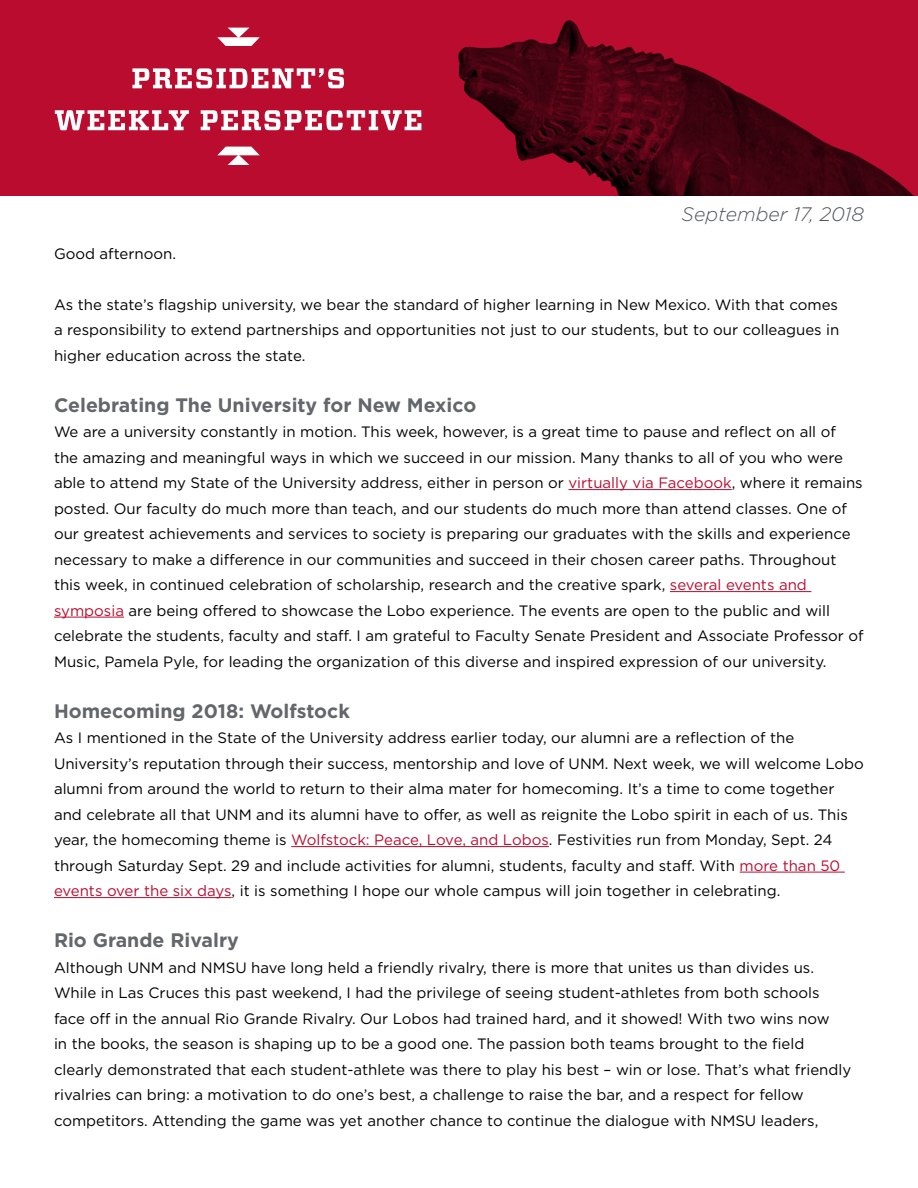
<style>
.page{position:relative;width:918px;height:1188px;background:#fff}
.page>*{position:absolute;margin:0;border:0;box-sizing:border-box;transform-origin:0 0}
.t1{font:700 19.5px "Gotham";color:#63666a}
.t2{font:italic 300 19.5px "Gotham";color:#52555b}
.t3{font:15px/25.5px "Gotham";color:#000}
.s1{color:#ba0c2f}
</style>
<div class="page">
<hr style="left:568px;top:489px;width:164px;height:1px;background:#ba0c2f">
<hr style="left:670px;top:591px;width:141px;height:1px;background:#ba0c2f">
<hr style="left:54px;top:617px;width:70px;height:1px;background:#ba0c2f">
<hr style="left:291px;top:846px;width:258px;height:1px;background:#ba0c2f">
<hr style="left:740px;top:872px;width:105px;height:1px;background:#ba0c2f">
<hr style="left:54px;top:897px;width:178px;height:1px;background:#ba0c2f">
<div style="left:0;top:0;width:918px;height:196px;background:#ba0c2f"></div>
<img style="left:351px;top:20px;width:563px;height:176px">
<svg style="left:217px;top:28px;width:43px;height:18px"></svg>
<svg style="left:217px;top:147px;width:43px;height:18px"></svg>
<svg style="left:55px;top:110px;width:366px;height:20px"></svg>
<svg style="left:132px;top:68px;width:212px;height:20px"></svg>
<h1 class="t2" style="left:682px;top:202px;width:184px">September 17, 2018</h1>
<p class="t3" style="left:54px;top:240px;width:124px">Good afternoon.</p>
<p class="t3" style="left:54px;top:291px;width:787px;text-align:justify">As the state’s flagship university, we bear the standard of higher learning in New Mexico. With that comes a responsibility to extend partnerships and opportunities not just to our students, but to our colleagues in higher education across the state.</p>
<h1 class="t1" style="left:54px;top:392px;width:424px">Celebrating The University for New Mexico</h1>
<p class="t3" style="left:54px;top:419px;width:811px">We are a university constantly in motion. This week, however, is a great time to pause and reflect on all of the amazing and meaningful ways in which we succeed in our mission. Many thanks to all of you who were able to attend my State of the University address, either in person or <span class="s1">virtually via Facebook</span>, where it remains posted. Our faculty do much more than teach, and our students do much more than attend classes. One of our greatest achievements and services to society is preparing our graduates with the skills and experience necessary to make a difference in our communities and succeed in their chosen career paths. Throughout this week, in continued celebration of scholarship, research and the creative spark, <span class="s1">several events and symposia</span> are being offered to showcase the Lobo experience. The events are open to the public and will celebrate the students, faculty and staff. I am grateful to Faculty Senate President and Associate Professor of Music, Pamela Pyle, for leading the organization of this diverse and inspired expression of our university.</p>
<h1 class="t1" style="left:54px;top:698px;width:297px">Homecoming 2018: Wolfstock</h1>
<p class="t3" style="left:54px;top:725px;width:811px">As I mentioned in the State of the University address earlier today, our alumni are a reflection of the University’s reputation through their success, mentorship and love of UNM. Next week, we will welcome Lobo alumni from around the world to return to their alma mater for homecoming. It’s a time to come together and celebrate all that UNM and its alumni have to offer, as well as reignite the Lobo spirit in each of us. This year, the homecoming theme is <span class="s1">Wolfstock: Peace, Love, and Lobos</span>. Festivities run from Monday, Sept. 24 through Saturday Sept. 29 and include activities for alumni, students, faculty and staff. With <span class="s1">more than 50 events over the six days</span>, it is something I hope our whole campus will join together in celebrating.</p>
<h1 class="t1" style="left:54px;top:927px;width:186px">Rio Grande Rivalry</h1>
<p class="t3" style="left:54px;top:954px;width:799px">Although UNM and NMSU have long held a friendly rivalry, there is more that unites us than divides us.<br>While in Las Cruces this past weekend, I had the privilege of seeing student-athletes from both schools face off in the annual Rio Grande Rivalry. Our Lobos had trained hard, and it showed! With two wins now<br>in the books, the season is shaping up to be a good one. The passion both teams brought to the field clearly demonstrated that each student-athlete was there to play his best – win or lose. That’s what friendly rivalries can bring: a motivation to do one’s best, a challenge to raise the bar, and a respect for fellow competitors. Attending the game was yet another chance to continue the dialogue with NMSU leaders,</p>
</div>
